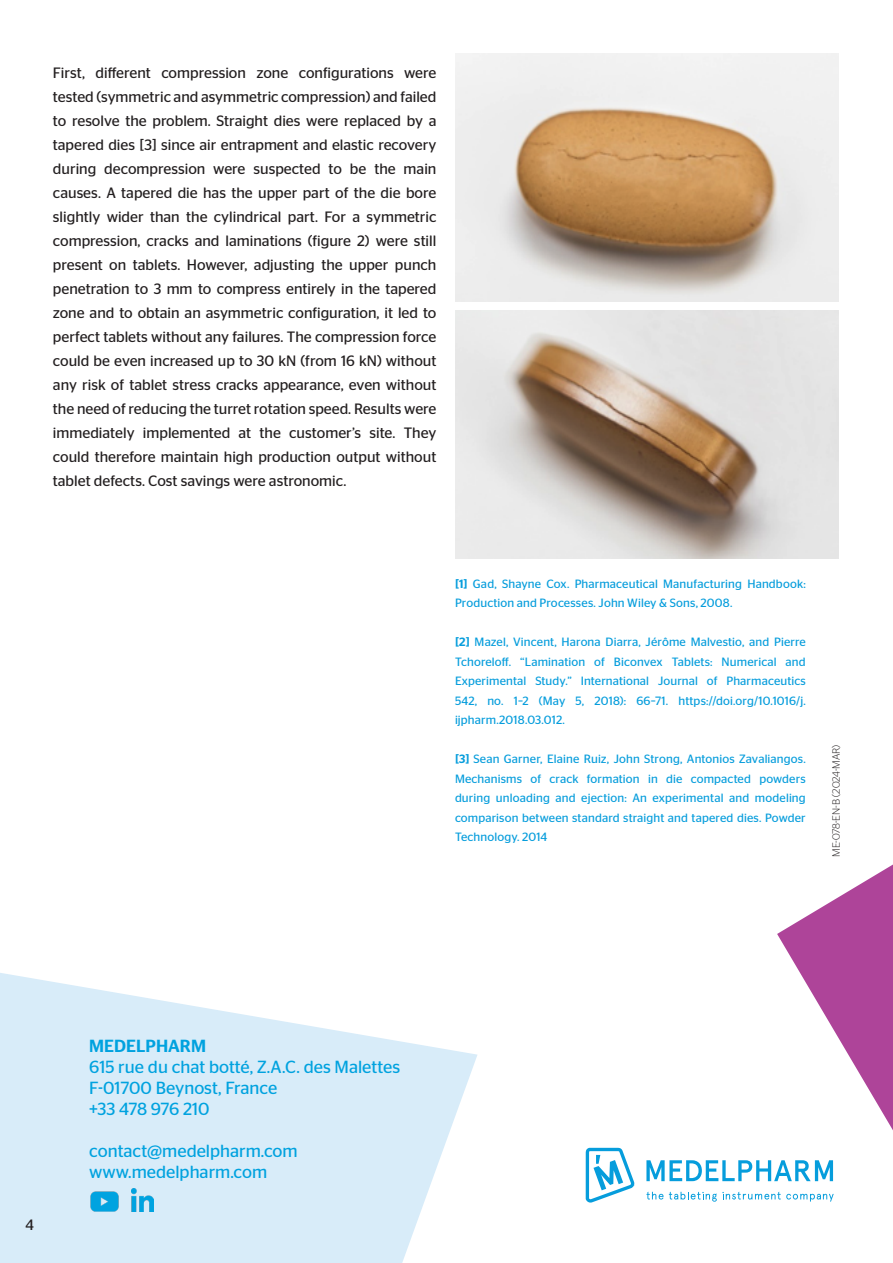
<style>
.page{position:relative;width:893px;height:1263px;background:#fff}
.page>*{position:absolute;margin:0;border:0;box-sizing:border-box;transform-origin:0 0}
.t1{font:17.55px "Stag Sans";color:#00a2df}
.t2{font:17.55px "Stag Sans";letter-spacing:-.02em;color:#00a2df}
.t3{font:500 17.55px "Stag Sans";color:#00a2df}
.Copy_text{font:15px/24px "Stag Sans";color:#231f20;text-align:justify}
.Reference{font:12px/19.5px "Stag Sans";letter-spacing:.01em;color:#069ddc;text-align:justify}
.t4{font:300 10.5px "Stag Sans";color:#231f20}
.s1{font-weight:500}
</style>
<div class="page">
<svg style="left:0;top:973px;width:477px;height:290px;fill:#d8ecf9"></svg>
<img style="left:455px;top:54px;width:384px;height:247px">
<img style="left:456px;top:310px;width:382px;height:248px">
<img style="left:131px;top:1189px;width:23px;height:22px">
<svg style="left:777px;top:864px;width:116px;height:266px"></svg>
<svg style="left:586px;top:1148px;width:48px;height:54px"></svg>
<svg style="left:646px;top:1160px;width:187px;height:21px"></svg>
<svg style="left:646px;top:1191px;width:188px;height:11px"></svg>
<img style="left:88px;top:1184px;width:33px;height:34px">
<p class="Copy_text" style="left:53px;top:61px;width:385px">First, different compression zone configurations were tested (symmetric and asymmetric compression) and failed to resolve the problem. Straight dies were replaced by a tapered dies [3] since air entrapment and elastic recovery during decompression were suspected to be the main causes. A tapered die has the upper part of the die bore slightly wider than the cylindrical part. For a symmetric compression, cracks and laminations (figure 2) were still present on tablets. However, adjusting the upper punch penetration to 3 mm to compress entirely in the tapered zone and to obtain an asymmetric configuration, it led to perfect tablets without any failures. The compression force could be even increased up to 30 kN (from 16 kN) without any risk of tablet stress cracks appearance, even without the need of reducing the turret rotation speed. Results were immediately implemented at the customer’s site. They could therefore maintain high production output without tablet defects. Cost savings were astronomic.</p>
<p class="Reference" style="left:455px;top:574px;width:352px"><span class="s1">[1]</span> Gad, Shayne Cox. Pharmaceutical Manufacturing Handbook:<br>Production and Processes. John Wiley &amp; Sons, 2008.</p>
<p class="Reference" style="left:455px;top:632px;width:352px"><span class="s1">[2]</span> Mazel, Vincent, Harona Diarra, Jérôme Malvestio, and Pierre Tchoreloff. “Lamination of Biconvex Tablets: Numerical and Experimental Study.” International Journal of Pharmaceutics 542, no. 1–2 (May 5, 2018): 66–71. https://doi.org/10.1016/j. ijpharm.2018.03.012.</p>
<p class="Reference" style="left:455px;top:749px;width:352px"><span class="s1">[3]</span> Sean Garner, Elaine Ruiz, John Strong, Antonios Zavaliangos.<br>Mechanisms of crack formation in die compacted powders during unloading and ejection: An experimental and modeling comparison between standard straight and tapered dies. Powder Technology. 2014</p>
<p class="t4" style="left:830px;top:857px;width:114px;rotate:-90deg">ME-078-EN-B (2024-MAR)</p>
<p class="Copy_text" style="left:26px;top:1213px;width:10px">4</p>
<p class="t3" style="left:89px;top:1035px;width:118px">MEDELPHARM</p>
<p class="t1" style="left:89px;top:1057px;width:312px">615 rue du chat botté, Z.A.C. des Malettes</p>
<p class="t1" style="left:89px;top:1078px;width:190px">F-01700 Beynost, France</p>
<p class="t2" style="left:89px;top:1099px;width:122px">+33 478 976 210</p>
<p class="t1" style="left:89px;top:1141px;width:210px">contact@medelpharm.com</p>
<p class="t1" style="left:89px;top:1162px;width:179px">www.medelpharm.com</p>
</div>
